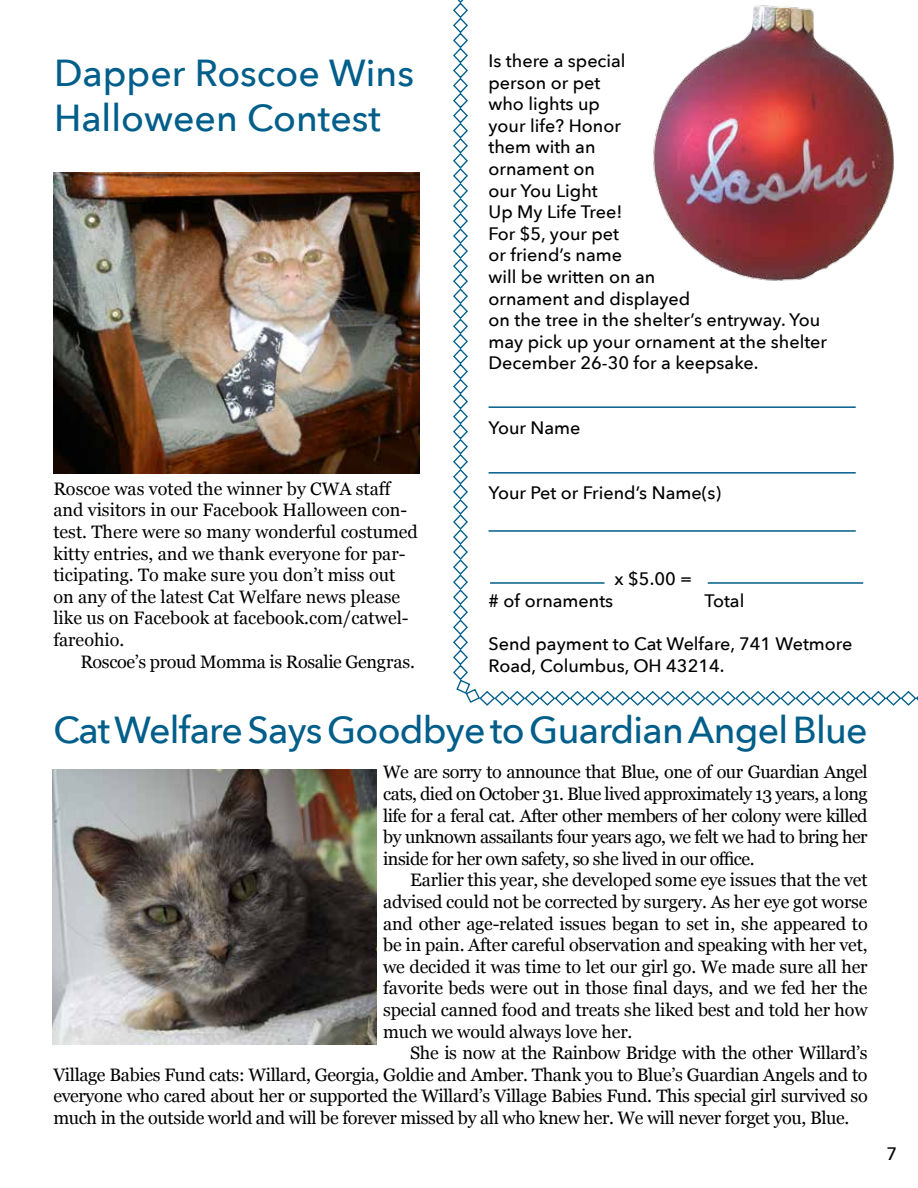
<style>
.page{position:relative;width:918px;height:1188px;background:#fff}
.page>*{position:absolute;margin:0;border:0;box-sizing:border-box;transform-origin:0 0}
.t1{font:500 37.5px/45px "Avenir Next";letter-spacing:-.01em;color:#005e8a}
.t2{font:18px/21.6px "Georgia";color:#000;text-align:justify}
.t3{font:500 18px/21.6px "Avenir Next";color:#000}
.t4{font:18px "Georgia";letter-spacing:-.02em;color:#000}
</style>
<div class="page">
<svg style="left:453px;top:0;width:465px;height:706px"></svg>
<hr style="left:489px;top:406px;width:367px;height:2px;background:#005e8a">
<hr style="left:489px;top:472px;width:367px;height:2px;background:#005e8a">
<hr style="left:489px;top:530px;width:367px;height:2px;background:#005e8a">
<hr style="left:490px;top:582px;width:115px;height:2px;background:#005e8a">
<hr style="left:708px;top:582px;width:155px;height:2px;background:#005e8a">
<img style="left:52px;top:769px;width:324px;height:276px">
<img style="left:53px;top:172px;width:367px;height:302px">
<h1 class="t1" style="left:54px;top:51px;width:361px">Dapper Roscoe Wins<br>Halloween Contest</h1>
<p class="t3" style="left:489px;top:50px;width:340px">Is there a special<br>person or pet<br>who lights up<br>your life? Honor<br>them with an<br>ornament on<br>our You Light<br>Up My Life Tree!<br>For $5, your pet<br>or friend’s name<br>will be written on an<br>ornament and displayed<br>on the tree in the shelter’s entryway. You may pick up your ornament at the shelter<br>December 26-30 for a keepsake.</p>
<p class="t3" style="left:489px;top:417px;width:93px">Your Name</p>
<p class="t2" style="left:53px;top:477px;width:366px;text-align:left">Roscoe was voted the winner by CWA staff and visitors in our Facebook Halloween con&shy;test. There were so many wonderful costumed kitty entries, and we thank everyone for par&shy;ticipating. To make sure you don’t miss out on any of the latest Cat Welfare news please like us on Facebook at facebook.com/catwel&shy;fareohio.</p>
<p class="t4" style="left:80px;top:648px;width:336px">Roscoe’s proud Momma is Rosalie Gengras.</p>
<p class="t3" style="left:489px;top:482px;width:234px">Your Pet or Friend’s Name(s)</p>
<p class="t3" style="left:615px;top:568px;width:79px">x $5.00 =</p>
<p class="t3" style="left:489px;top:590px;width:126px"># of ornaments</p>
<p class="t3" style="left:705px;top:590px;width:41px">Total</p>
<p class="t3" style="left:489px;top:633px;width:365px">Send payment to Cat Welfare, 741 Wetmore<br>Road, Columbus, OH 43214.</p>
<h1 class="t1" style="left:53px;top:708px;width:816px">CatWelfareSaysGoodbyetoGuardianAngelBlue</h1>
<p class="t2" style="left:383px;top:761px;width:486px">We are sorry to announce that Blue, one of our Guardian Angel cats, died on October 31. Blue lived approximately 13 years, a long life for a feral cat. After other members of her colony were killed by unknown assailants four years ago, we felt we had to bring her inside for her own safety, so she lived in our office.</p>
<p class="t2" style="left:383px;top:869px;width:486px;text-indent:27px">Earlier this year, she developed some eye issues that the vet advised could not be corrected by surgery. As her eye got worse and other age-related issues began to set in, she appeared to be in pain. After careful observation and speaking with her vet, we decided it was time to let our girl go. We made sure all her favorite beds were out in those final days, and we fed her the special canned food and treats she liked best and told her how much we would always love her.</p>
<p class="t2" style="left:53px;top:1041px;width:816px;text-indent:357px">She is now at the Rainbow Bridge with the other Willard’s Village Babies Fund cats: Willard, Georgia, Goldie and Amber. Thank you to Blue’s Guardian Angels and to everyone who cared about her or supported the Willard’s Village Babies Fund. This special girl survived so much in the outside world and will be forever missed by all who knew her. We will never forget you, Blue.</p>
<p class="t3" style="left:886px;top:1142px;width:12px">7</p>
</div>
